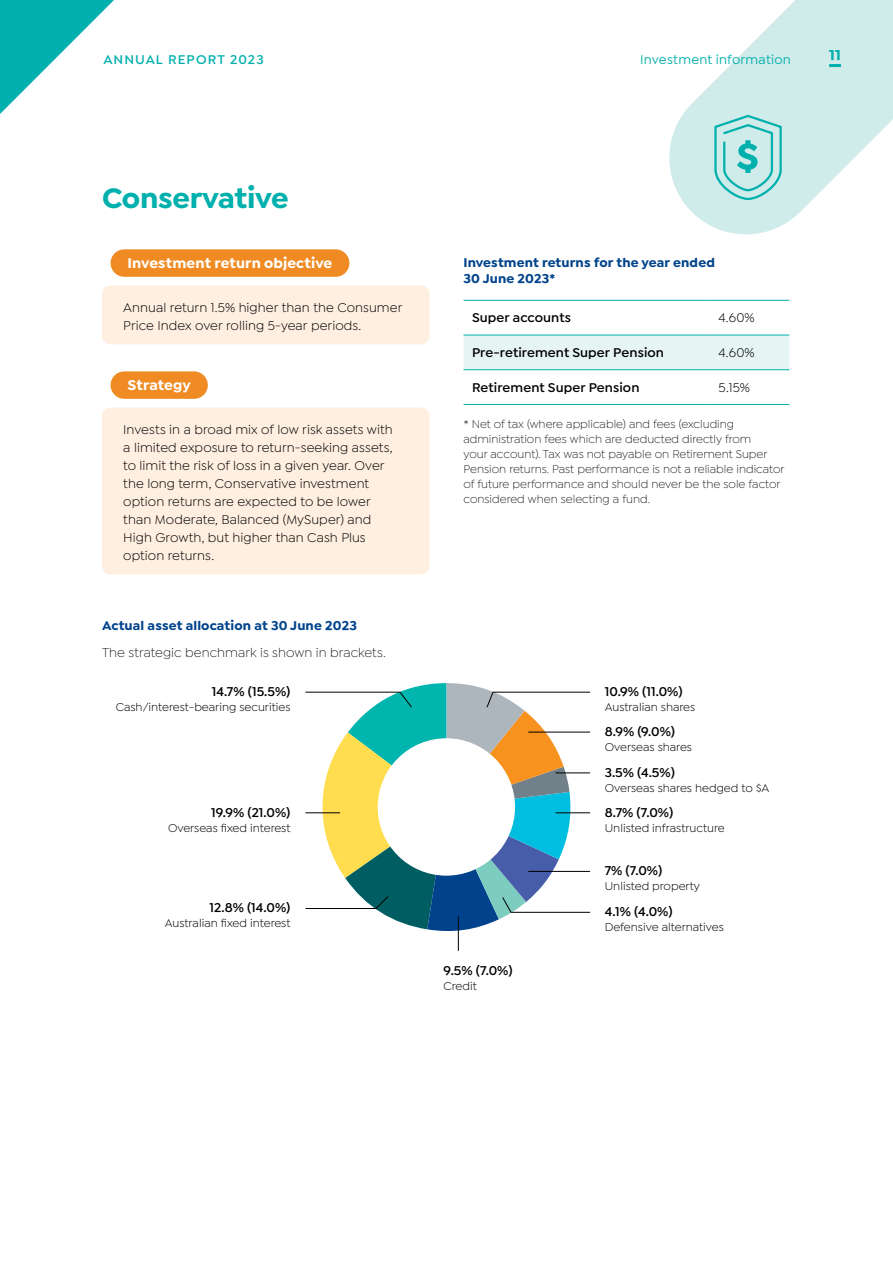
<style>
.page{position:relative;width:893px;height:1263px;background:#fff}
.page>*{position:absolute;margin:0;border:0;box-sizing:border-box;transform-origin:0 0}
.t1{font:700 30px "Isidora Sans";letter-spacing:-.01em;color:#00b0ad}
.t2{font:700 15px "Isidora Sans";letter-spacing:.005em;color:#fff}
.t3{font:700 15px "Isidora Sans";color:#00b0ad}
.t4{font:13.5px/18px "Isidora Sans";letter-spacing:.005em;color:#000}
.t5{font:600 13.5px "Isidora Sans";letter-spacing:.005em;color:#000}
.t6{font:700 13.5px/16.5px "Isidora Sans";letter-spacing:.01em;color:#00438c}
.t7{font:300 13.5px "Isidora Sans";letter-spacing:.005em;color:#000}
.t8{font:500 13.5px "Isidora Sans";letter-spacing:.015em;color:#00b0ad}
.t9{font:600 13.5px "Isidora Sans";letter-spacing:.08em;color:#00b0ad}
.t10{font:300 12px/15px "Isidora Sans";color:#000}
.t11{font:12px "Isidora Sans";color:#000}
</style>
<div class="page">
<svg style="left:669px;top:0;width:224px;height:235px;fill:#cfebea"></svg>
<svg style="left:0;top:0;width:114px;height:114px"></svg>
<svg style="left:713px;top:113px;width:70px;height:86px;background:#a1dedc"></svg>
<svg style="left:829px;top:64px;width:12px;height:3px"></svg>
<div style="left:111px;top:249px;width:238px;height:28px;background:#ef8b22;border-radius:14px"></div>
<div style="left:102px;top:285px;width:327px;height:59px;background:#feefe1;border-radius:9px"></div>
<div style="left:111px;top:371px;width:97px;height:28px;background:#ef8b22;border-radius:14px"></div>
<div style="left:102px;top:407px;width:327px;height:167px;background:#feefe1;border-radius:9px"></div>
<div style="left:463px;top:334px;width:326px;height:37px;background:#e6f4f3"></div>
<hr style="left:463px;top:335px;width:247px;height:1px;background:#00b0ad">
<hr style="left:710px;top:335px;width:79px;height:1px;background:#00b0ad">
<hr style="left:463px;top:369px;width:247px;height:1px;background:#00b0ad">
<hr style="left:710px;top:369px;width:79px;height:1px;background:#00b0ad">
<hr style="left:463px;top:300px;width:247px;height:1px;background:#00b0ad">
<hr style="left:710px;top:300px;width:79px;height:1px;background:#00b0ad">
<hr style="left:463px;top:404px;width:247px;height:1px;background:#00b0ad">
<hr style="left:710px;top:404px;width:79px;height:1px;background:#00b0ad">
<hr style="left:458px;top:916px;width:1px;height:35px;background:#000">
<svg style="left:305px;top:683px;width:285px;height:250px"></svg>
<hr style="left:555px;top:773px;width:35px;height:1px;background:#000">
<p class="t9" style="left:103px;top:51px;width:162px">ANNUAL REPORT 2023</p>
<p class="t3" style="left:829px;top:45px;width:13px">11</p>
<p class="t8" style="left:640px;top:52px;width:152px">Investment information</p>
<h1 class="t1" style="left:102px;top:179px;width:188px">Conservative</h1>
<p class="t2" style="left:128px;top:254px;width:206px">Investment return objective</p>
<p class="t4" style="left:123px;top:298px;width:280px">Annual return 1.5% higher than the Consumer<br>Price Index over rolling 5-year periods.</p>
<p class="t2" style="left:128px;top:376px;width:65px">Strategy</p>
<p class="t4" style="left:123px;top:420px;width:271px">Invests in a broad mix of low risk assets with a limited exposure to return-seeking assets, to limit the risk of loss in a given year. Over the long term, Conservative investment option returns are expected to be lower than Moderate, Balanced (MySuper) and High Growth, but higher than Cash Plus option returns.</p>
<p class="t6" style="left:102px;top:617px;width:256px">Actual asset allocation at 30 June 2023</p>
<p class="t7" style="left:102px;top:645px;width:285px">The strategic benchmark is shown in brackets.</p>
<p class="t5" style="left:212px;top:684px;width:80px">14.7% (15.5%)</p>
<p class="t11" style="left:116px;top:700px;width:176px">Cash/interest-bearing securities</p>
<p class="t5" style="left:211px;top:804px;width:81px">19.9% (21.0%)</p>
<p class="t11" style="left:168px;top:821px;width:124px">Overseas fixed interest</p>
<p class="t5" style="left:210px;top:899px;width:82px">12.8% (14.0%)</p>
<p class="t11" style="left:165px;top:916px;width:127px">Australian fixed interest</p>
<p class="t6" style="left:463px;top:254px;width:253px">Investment returns for the year ended<br>30 June 2023*</p>
<p class="t5" style="left:472px;top:310px;width:101px">Super accounts</p>
<p class="t4" style="left:719px;top:309px;width:38px">4.60%</p>
<p class="t5" style="left:472px;top:345px;width:194px">Pre-retirement Super Pension</p>
<p class="t4" style="left:719px;top:343px;width:38px">4.60%</p>
<p class="t5" style="left:472px;top:379px;width:169px">Retirement Super Pension</p>
<p class="t4" style="left:719px;top:378px;width:33px">5.15%</p>
<p class="t10" style="left:463px;top:417px;width:323px">* Net of tax (where applicable) and fees (excluding administration fees which are deducted directly from<br>your account). Tax was not payable on Retirement Super Pension returns. Past performance is not a reliable indicator of future performance and should never be the sole factor considered when selecting a fund.</p>
<p class="t5" style="left:605px;top:684px;width:79px">10.9% (11.0%)</p>
<p class="t11" style="left:605px;top:700px;width:92px">Australian shares</p>
<p class="t5" style="left:605px;top:724px;width:72px">8.9% (9.0%)</p>
<p class="t11" style="left:605px;top:740px;width:89px">Overseas shares</p>
<p class="t5" style="left:605px;top:764px;width:72px">3.5% (4.5%)</p>
<p class="t11" style="left:605px;top:781px;width:166px">Overseas shares hedged to $A</p>
<p class="t5" style="left:605px;top:804px;width:70px">8.7% (7.0%)</p>
<p class="t11" style="left:605px;top:821px;width:121px">Unlisted infrastructure</p>
<p class="t5" style="left:444px;top:962px;width:70px">9.5% (7.0%)</p>
<p class="t11" style="left:444px;top:979px;width:35px">Credit</p>
<p class="t5" style="left:605px;top:863px;width:59px">7% (7.0%)</p>
<p class="t11" style="left:605px;top:880px;width:97px">Unlisted property</p>
<p class="t5" style="left:605px;top:904px;width:69px">4.1% (4.0%)</p>
<p class="t11" style="left:605px;top:921px;width:121px">Defensive alternatives</p>
</div>
